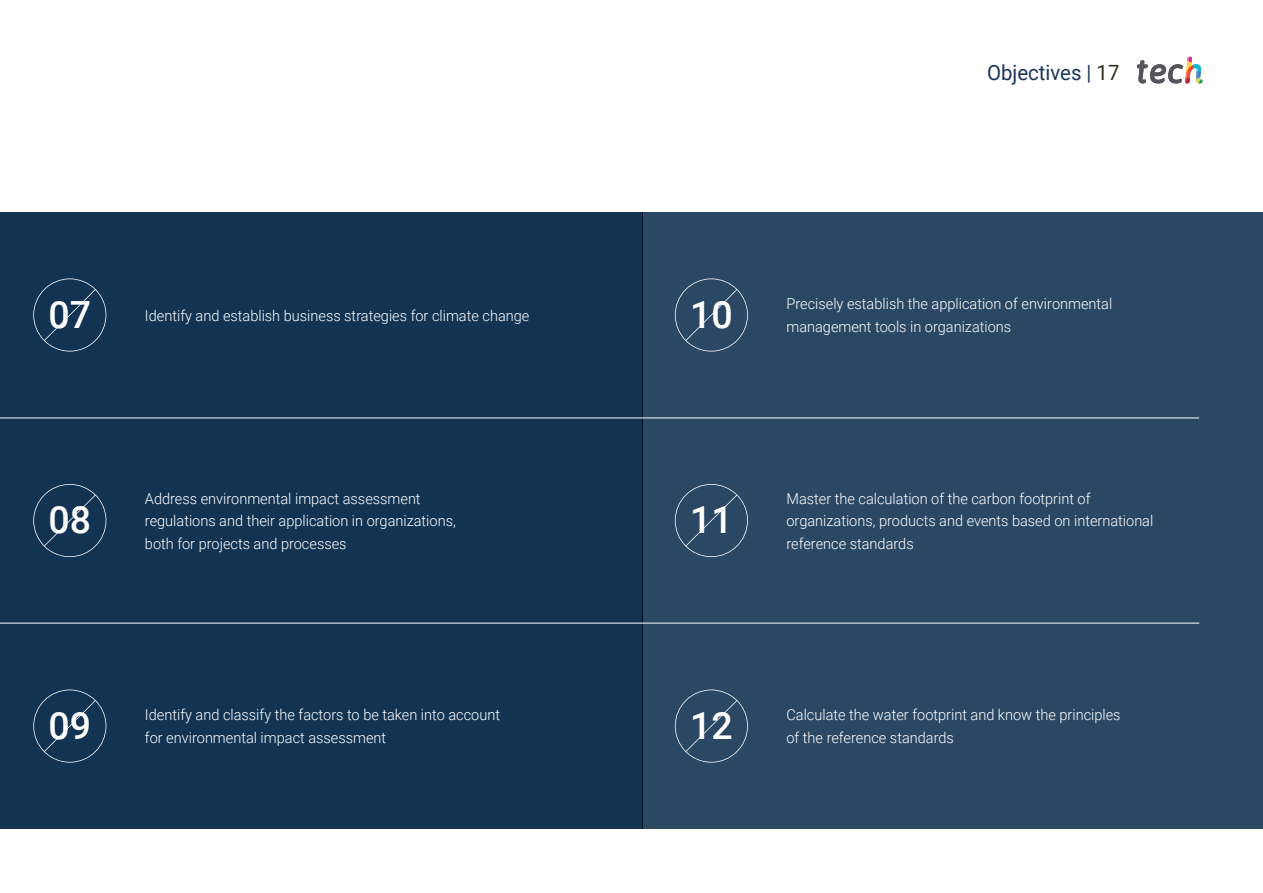
<style>
.page{position:relative;width:1263px;height:893px;background:#fff}
.page>*{position:absolute;margin:0;border:0;box-sizing:border-box;transform-origin:0 0}
.t1{font:500 37.5px "Roboto";color:#fff}
.t2{font:21px "Roboto";color:#1a355c}
.t3{font:300 15px/22.5px "Roboto";color:#fff}
.s1{color:#312e20}
</style>
<div class="page">
<div style="left:642px;top:213px;width:621px;height:616px;background:#2a4763"></div>
<div style="left:0;top:213px;width:642px;height:616px;background:#123352"></div>
<svg style="left:33px;top:278px;width:73px;height:73px"></svg>
<svg style="left:33px;top:484px;width:73px;height:73px"></svg>
<svg style="left:675px;top:484px;width:73px;height:73px"></svg>
<svg style="left:675px;top:689px;width:73px;height:74px"></svg>
<svg style="left:33px;top:689px;width:73px;height:74px"></svg>
<svg style="left:675px;top:278px;width:73px;height:73px"></svg>
<svg style="left:1137px;top:57px;width:65px;height:27px"></svg>
<hr style="left:0;top:418px;width:1199px;height:1px;background:#fff">
<hr style="left:0;top:623px;width:1199px;height:1px;background:#fff">
<h2 class="t2" style="left:987px;top:57px;width:134px">Objectives | <span class="s1">17</span></h2>
<h1 class="t1" style="left:49px;top:288px;width:44px">07</h1>
<p class="t3" style="left:145px;top:303px;width:386px">Identify and establish business strategies for climate change</p>
<h1 class="t1" style="left:690px;top:288px;width:44px">10</h1>
<p class="t3" style="left:786px;top:292px;width:327px">Precisely establish the application of environmental</p>
<p class="t3" style="left:786px;top:315px;width:226px">management tools in organizations</p>
<h1 class="t1" style="left:49px;top:494px;width:44px">08</h1>
<p class="t3" style="left:145px;top:486px;width:312px">Address environmental impact assessment regulations and their application in organizations, both for projects and processes</p>
<h1 class="t1" style="left:690px;top:494px;width:44px">11</h1>
<p class="t3" style="left:786px;top:486px;width:368px">Master the calculation of the carbon footprint of organizations, products and events based on international reference standards</p>
<h1 class="t1" style="left:49px;top:699px;width:44px">09</h1>
<p class="t3" style="left:145px;top:703px;width:357px">Identify and classify the factors to be taken into account</p>
<p class="t3" style="left:145px;top:726px;width:243px">for environmental impact assessment</p>
<h1 class="t1" style="left:690px;top:699px;width:44px">12</h1>
<p class="t3" style="left:786px;top:703px;width:336px">Calculate the water footprint and know the principles</p>
<p class="t3" style="left:786px;top:726px;width:169px">of the reference standards</p>
</div>
